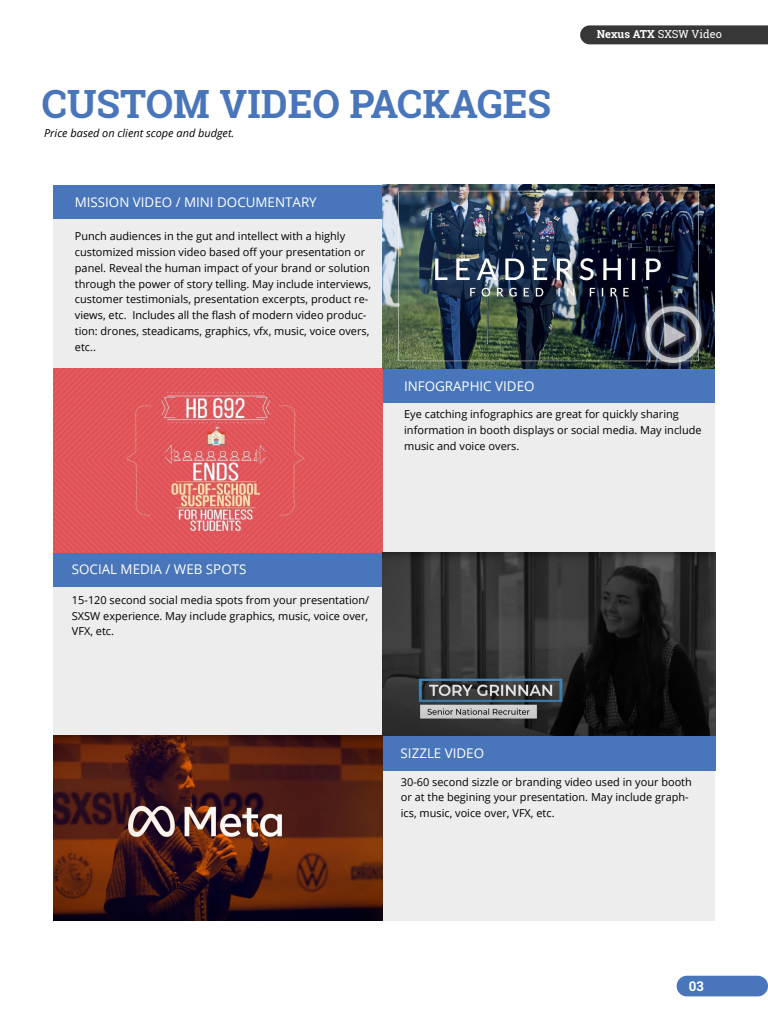
<style>
.page{position:relative;width:768px;height:1024px;background:#fff}
.page>*{position:absolute;margin:0;border:0;box-sizing:border-box;transform-origin:0 0}
.t1{font:700 38.9px "Roboto Slab";color:#4976bb}
.t2{font:13.4px "Open Sans";color:#fff}
.t3{font:700 13.4px "Roboto Slab";color:#fff}
.t4{font:11px "Roboto Slab";color:#fff}
.t5{font:10.9px/15.8px "Open Sans";color:#000}
.t6{font:italic 10.9px "Open Sans";color:#000}
.s1{font-weight:700}
</style>
<div class="page">
<div style="left:580px;top:25px;width:188px;height:19px;background:#373737"></div>
<div style="left:677px;top:976px;width:91px;height:20px;background:#4976bb;border-radius:10px"></div>
<div style="left:53px;top:552px;width:330px;height:35px;background:#4976bb"></div>
<div style="left:53px;top:587px;width:330px;height:149px;background:#ededee"></div>
<div style="left:379px;top:736px;width:336px;height:35px;background:#4976bb"></div>
<div style="left:379px;top:771px;width:336px;height:149px;background:#ededee"></div>
<div style="left:382px;top:368px;width:333px;height:35px;background:#4976bb"></div>
<div style="left:383px;top:403px;width:332px;height:149px;background:#ededee"></div>
<div style="left:53px;top:185px;width:332px;height:35px;background:#4976bb"></div>
<div style="left:53px;top:220px;width:332px;height:148px;background:#ededee"></div>
<img style="left:382px;top:185px;width:333px;height:183px">
<img style="left:53px;top:368px;width:330px;height:184px">
<img style="left:383px;top:552px;width:332px;height:184px">
<img style="left:53px;top:736px;width:329px;height:184px">
<h1 class="t1" style="left:42px;top:77px;width:511px">CUSTOM VIDEO PACKAGES</h1>
<p class="t6" style="left:44px;top:126px;width:192px">Price based on client scope and budget.</p>
<p class="t2" style="left:75px;top:193px;width:244px">MISSION VIDEO / MINI DOCUMENTARY</p>
<p class="t5" style="left:75px;top:228px;width:298px">Punch audiences in the gut and intellect with a highly customized mission video based off your presentation or panel. Reveal the human impact of your brand or solution through the power of story telling. May include interviews, customer testimonials, presentation excerpts, product re&shy;views, etc. Includes all the flash of modern video produc&shy;tion: drones, steadicams, graphics, vfx, music, voice overs, etc..</p>
<p class="t4" style="left:597px;top:27px;width:127px"><span class="s1">Nexus ATX</span> SXSW Video</p>
<p class="t2" style="left:404px;top:377px;width:132px">INFOGRAPHIC VIDEO</p>
<p class="t5" style="left:404px;top:406px;width:299px">Eye catching infographics are great for quickly sharing information in booth displays or social media. May include music and voice overs.</p>
<p class="t2" style="left:72px;top:560px;width:176px">SOCIAL MEDIA / WEB SPOTS</p>
<p class="t5" style="left:72px;top:592px;width:299px;text-align:justify">15-120 second social media spots from your presentation/ SXSW experience. May include graphics, music, voice over, VFX, etc.</p>
<p class="t2" style="left:401px;top:744px;width:85px">SIZZLE VIDEO</p>
<p class="t5" style="left:401px;top:773px;width:293px">30-60 second sizzle or branding video used in your booth or at the begining your presentation. May include graph&shy;ics, music, voice over, VFX, etc.</p>
<p class="t3" style="left:689px;top:977px;width:16px">03</p>
</div>
